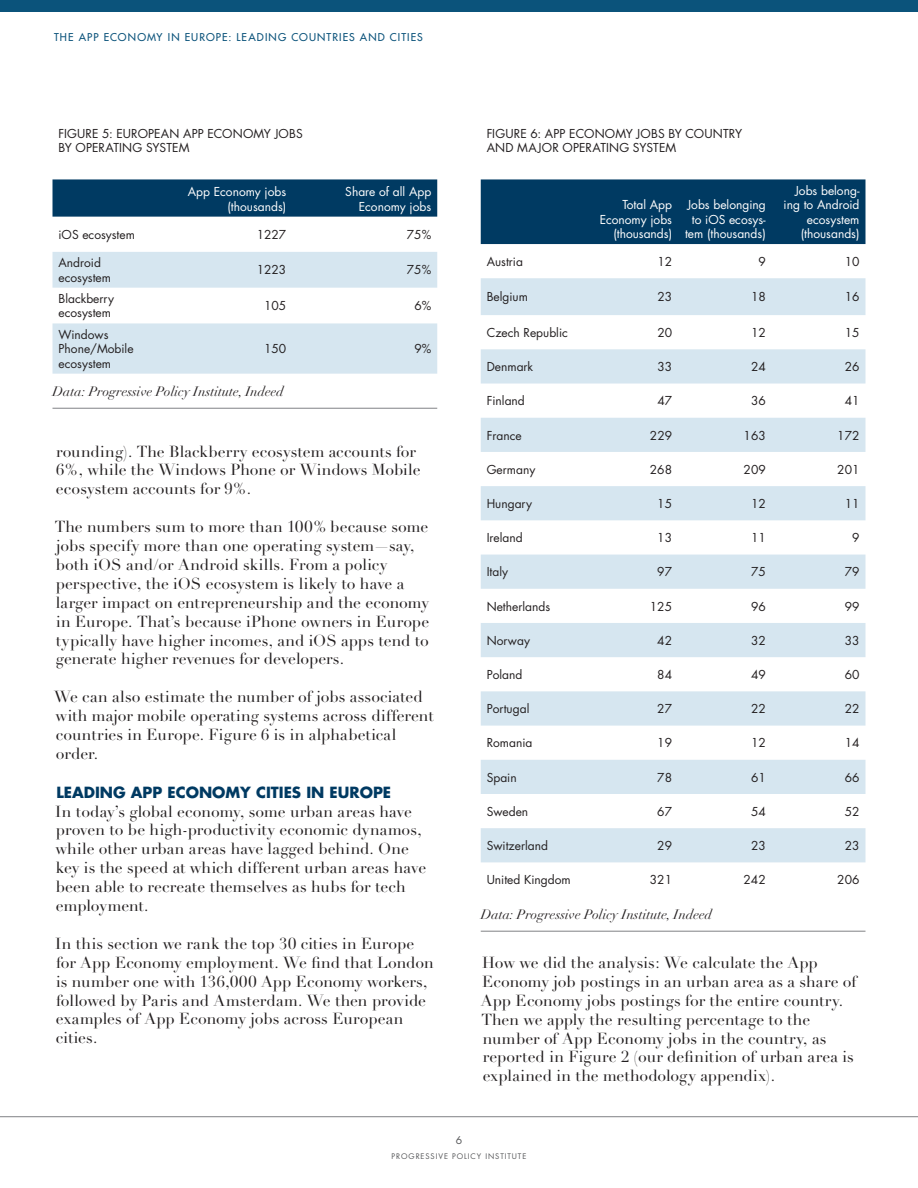
<style>
.page{position:relative;width:918px;height:1188px;background:#fff}
.page>*{position:absolute;margin:0;border:0;box-sizing:border-box;transform-origin:0 0}
.t1{font:15.75px/18.9px "Didot LH";letter-spacing:.005em;color:#231f20}
.t2{font:700 15px "Futura";color:#003a62}
.t3{font:italic 13.5px "Didot LH";color:#231f20}
.t4{font:12px/14.4px "Futura";color:#231f20}
.t5{font:12px/14.4px "Futura";color:#fff;text-align:right}
.t6{font:10.5px "Futura";letter-spacing:.105em;color:#0b537b}
.t7{font:10.5px "Futura";color:#57585a}
.t8{font:7.5px "Futura";letter-spacing:.12em;color:#57585a}
</style>
<div class="page">
<hr style="left:0;top:1116px;width:918px;height:1px;background:#808285">
<div style="left:0;top:0;width:918px;height:12px;background:#0b537b"></div>
<hr style="left:52px;top:408px;width:385px;height:1px;background:#808285">
<div style="left:52px;top:179px;width:385px;height:38px;background:#003a62"></div>
<svg style="left:52px;top:252px;width:385px;height:122px;fill:#d6e6f0"></svg>
<hr style="left:481px;top:931px;width:385px;height:1px;background:#808285">
<div style="left:481px;top:179px;width:385px;height:65px;background:#003a62"></div>
<svg style="left:481px;top:278px;width:385px;height:584px;fill:#d6e6f0"></svg>
<p class="t6" style="left:54px;top:31px;width:370px">THE APP ECONOMY IN EUROPE: LEADING COUNTRIES AND CITIES</p>
<p class="t4" style="left:59px;top:126px;width:246px">FIGURE 5: EUROPEAN APP ECONOMY JOBS<br>BY OPERATING SYSTEM</p>
<p class="t5" style="left:188px;top:184px;width:100px">App Economy jobs (thousands)</p>
<p class="t5" style="left:345px;top:184px;width:87px">Share of all App<br>Economy jobs</p>
<p class="t4" style="left:59px;top:227px;width:78px">iOS ecosystem</p>
<p class="t4" style="left:257px;top:227px;width:31px">1227</p>
<p class="t4" style="left:407px;top:227px;width:26px">75%</p>
<p class="t4" style="left:59px;top:255px;width:54px">Android ecosystem</p>
<p class="t4" style="left:257px;top:263px;width:31px">1223</p>
<p class="t4" style="left:407px;top:263px;width:26px">75%</p>
<p class="t4" style="left:59px;top:291px;width:57px">Blackberry ecosystem</p>
<p class="t4" style="left:264px;top:298px;width:24px">105</p>
<p class="t4" style="left:414px;top:298px;width:18px">6%</p>
<p class="t4" style="left:59px;top:327px;width:77px">Windows<br>Phone/Mobile ecosystem</p>
<p class="t4" style="left:264px;top:341px;width:24px">150</p>
<p class="t4" style="left:414px;top:341px;width:18px">9%</p>
<p class="t3" style="left:52px;top:383px;width:233px">Data: Progressive Policy Institute, Indeed</p>
<p class="t1" style="left:56px;top:442px;width:366px">rounding). The Blackberry ecosystem accounts for<br>6%, while the Windows Phone or Windows Mobile ecosystem accounts for 9%.</p>
<p class="t1" style="left:55px;top:518px;width:376px">The numbers sum to more than 100% because some jobs specify more than one operating system—say, both iOS and/or Android skills. From a policy perspective, the iOS ecosystem is likely to have a larger impact on entrepreneurship and the economy in Europe. That’s because iPhone owners in Europe typically have higher incomes, and iOS apps tend to generate higher revenues for developers.</p>
<p class="t1" style="left:54px;top:688px;width:381px">We can also estimate the number of jobs associated with major mobile operating systems across different countries in Europe. Figure 6 is in alphabetical order.</p>
<p class="t2" style="left:56px;top:782px;width:336px">LEADING APP ECONOMY CITIES IN EUROPE</p>
<p class="t1" style="left:55px;top:802px;width:372px">In today’s global economy, some urban areas have proven to be high-productivity economic dynamos, while other urban areas have lagged behind. One key is the speed at which different urban areas have been able to recreate themselves as hubs for tech employment.</p>
<p class="t1" style="left:55px;top:934px;width:380px">In this section we rank the top 30 cities in Europe for App Economy employment. We find that London is number one with 136,000 App Economy workers, followed by Paris and Amsterdam. We then provide examples of App Economy jobs across European cities.</p>
<p class="t4" style="left:487px;top:126px;width:257px">FIGURE 6: APP ECONOMY JOBS BY COUNTRY<br>AND MAJOR OPERATING SYSTEM</p>
<p class="t5" style="left:600px;top:197px;width:74px">Total App<br>Economy jobs (thousands)</p>
<p class="t5" style="left:685px;top:197px;width:82px;text-align:center">Jobs belonging to iOS ecosys&shy;tem (thousands)</p>
<p class="t5" style="left:784px;top:183px;width:77px">Jobs belong&shy;ing to Android ecosystem (thousands)</p>
<p class="t4" style="left:487px;top:254px;width:38px">Austria</p>
<p class="t4" style="left:657px;top:254px;width:16px">12</p>
<p class="t4" style="left:758px;top:254px;width:9px">9</p>
<p class="t4" style="left:845px;top:254px;width:16px">10</p>
<p class="t4" style="left:487px;top:290px;width:43px">Belgium</p>
<p class="t4" style="left:657px;top:290px;width:16px">23</p>
<p class="t4" style="left:751px;top:290px;width:16px">18</p>
<p class="t4" style="left:845px;top:290px;width:16px">16</p>
<p class="t4" style="left:487px;top:325px;width:83px">Czech Republic</p>
<p class="t4" style="left:657px;top:325px;width:16px">20</p>
<p class="t4" style="left:751px;top:325px;width:16px">12</p>
<p class="t4" style="left:845px;top:325px;width:16px">15</p>
<p class="t4" style="left:487px;top:359px;width:48px">Denmark</p>
<p class="t4" style="left:657px;top:359px;width:16px">33</p>
<p class="t4" style="left:751px;top:359px;width:16px">24</p>
<p class="t4" style="left:845px;top:359px;width:16px">26</p>
<p class="t4" style="left:487px;top:394px;width:40px">Finland</p>
<p class="t4" style="left:657px;top:394px;width:16px">47</p>
<p class="t4" style="left:751px;top:394px;width:16px">36</p>
<p class="t4" style="left:845px;top:394px;width:16px">41</p>
<p class="t4" style="left:487px;top:428px;width:36px">France</p>
<p class="t4" style="left:650px;top:428px;width:24px">229</p>
<p class="t4" style="left:744px;top:428px;width:24px">163</p>
<p class="t4" style="left:837px;top:428px;width:24px">172</p>
<p class="t4" style="left:487px;top:462px;width:50px">Germany</p>
<p class="t4" style="left:650px;top:462px;width:24px">268</p>
<p class="t4" style="left:744px;top:462px;width:24px">209</p>
<p class="t4" style="left:837px;top:462px;width:24px">201</p>
<p class="t4" style="left:487px;top:496px;width:47px">Hungary</p>
<p class="t4" style="left:657px;top:496px;width:16px">15</p>
<p class="t4" style="left:751px;top:496px;width:16px">12</p>
<p class="t4" style="left:845px;top:496px;width:16px">11</p>
<p class="t4" style="left:487px;top:530px;width:38px">Ireland</p>
<p class="t4" style="left:657px;top:530px;width:16px">13</p>
<p class="t4" style="left:751px;top:530px;width:16px">11</p>
<p class="t4" style="left:852px;top:530px;width:9px">9</p>
<p class="t4" style="left:487px;top:565px;width:23px">Italy</p>
<p class="t4" style="left:657px;top:565px;width:16px">97</p>
<p class="t4" style="left:751px;top:565px;width:16px">75</p>
<p class="t4" style="left:845px;top:565px;width:16px">79</p>
<p class="t4" style="left:487px;top:599px;width:65px">Netherlands</p>
<p class="t4" style="left:650px;top:599px;width:24px">125</p>
<p class="t4" style="left:751px;top:599px;width:16px">96</p>
<p class="t4" style="left:845px;top:599px;width:16px">99</p>
<p class="t4" style="left:487px;top:633px;width:45px">Norway</p>
<p class="t4" style="left:657px;top:633px;width:16px">42</p>
<p class="t4" style="left:751px;top:633px;width:16px">32</p>
<p class="t4" style="left:845px;top:633px;width:16px">33</p>
<p class="t4" style="left:487px;top:667px;width:37px">Poland</p>
<p class="t4" style="left:657px;top:667px;width:16px">84</p>
<p class="t4" style="left:751px;top:667px;width:16px">49</p>
<p class="t4" style="left:845px;top:667px;width:16px">60</p>
<p class="t4" style="left:487px;top:701px;width:44px">Portugal</p>
<p class="t4" style="left:657px;top:701px;width:16px">27</p>
<p class="t4" style="left:751px;top:701px;width:16px">22</p>
<p class="t4" style="left:845px;top:701px;width:16px">22</p>
<p class="t4" style="left:487px;top:736px;width:47px">Romania</p>
<p class="t4" style="left:657px;top:736px;width:16px">19</p>
<p class="t4" style="left:751px;top:736px;width:16px">12</p>
<p class="t4" style="left:845px;top:736px;width:16px">14</p>
<p class="t4" style="left:487px;top:770px;width:32px">Spain</p>
<p class="t4" style="left:657px;top:770px;width:16px">78</p>
<p class="t4" style="left:751px;top:770px;width:16px">61</p>
<p class="t4" style="left:845px;top:770px;width:16px">66</p>
<p class="t4" style="left:487px;top:804px;width:43px">Sweden</p>
<p class="t4" style="left:657px;top:804px;width:16px">67</p>
<p class="t4" style="left:751px;top:804px;width:16px">54</p>
<p class="t4" style="left:845px;top:804px;width:16px">52</p>
<p class="t4" style="left:487px;top:838px;width:63px">Switzerland</p>
<p class="t4" style="left:657px;top:838px;width:16px">29</p>
<p class="t4" style="left:751px;top:838px;width:16px">23</p>
<p class="t4" style="left:845px;top:838px;width:16px">23</p>
<p class="t4" style="left:487px;top:872px;width:86px">United Kingdom</p>
<p class="t4" style="left:650px;top:872px;width:24px">321</p>
<p class="t4" style="left:744px;top:872px;width:24px">242</p>
<p class="t4" style="left:837px;top:872px;width:24px">206</p>
<p class="t3" style="left:481px;top:906px;width:233px">Data: Progressive Policy Institute, Indeed</p>
<p class="t1" style="left:481px;top:953px;width:377px">How we did the analysis: We calculate the App Economy job postings in an urban area as a share of App Economy jobs postings for the entire country.<br>Then we apply the resulting percentage to the number of App Economy jobs in the country, as reported in Figure 2 (our definition of urban area is explained in the methodology appendix).</p>
<p class="t7" style="left:456px;top:1133px;width:8px">6</p>
<p class="t8" style="left:392px;top:1151px;width:136px">PROGRESSIVE POLICY INSTITUTE</p>
</div>
